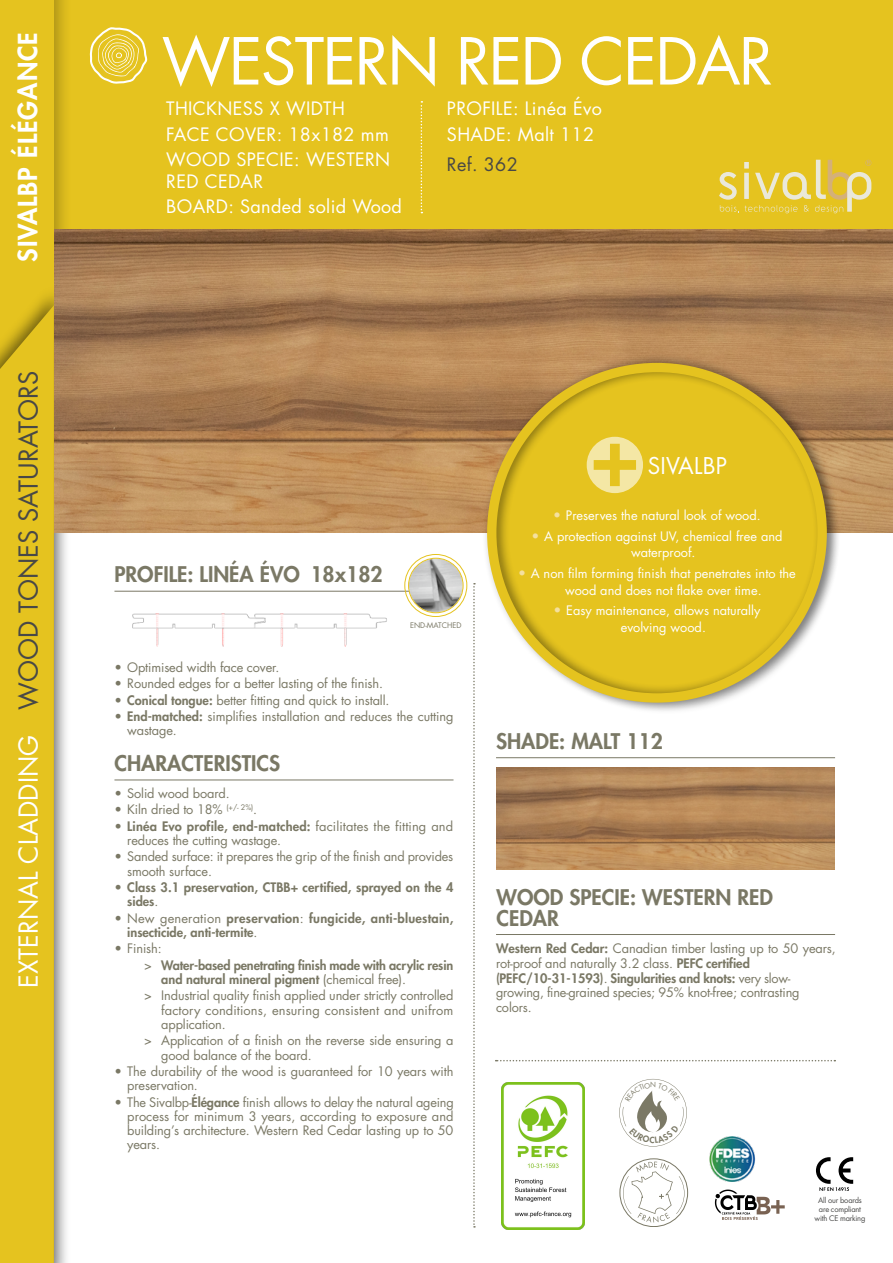
<style>
.page{position:relative;width:893px;height:1263px;background:#fff}
.page>*{position:absolute;margin:0;border:0;box-sizing:border-box;transform-origin:0 0}
.t1{font:63px "Futura";letter-spacing:-.025em;color:#fff}
.t2{font:25.5px "Futura";color:#484847}
.t3{font:800 25.5px "Futura";letter-spacing:.04em;color:#fff}
.t4{font:22.5px "Futura";letter-spacing:.015em;color:#fff}
.t5{font:800 21px/21px "Futura";color:#7a7865}
.t6{font:18px/25.5px "Futura";letter-spacing:.02em;color:#fff}
.t7{font:18px "Futura";letter-spacing:.02em;color:#484847}
.t8{font:12.75px/14.2px "Futura";letter-spacing:-.01em;color:#7a7865}
.t9{font:12.75px/16.5px "Futura";color:#fff}
.t10{font:800 12.75px/14.2px "Futura";letter-spacing:.005em;color:#7a7865}
.t11{font:7.5px/9.1px "Futura LT Pro";letter-spacing:-.025em;color:#484847;text-align:center}
.t12{font:7.5px "Futura";color:#7a7865}
.s1{color:#fff}
.s2{font-size:13.5px;color:#f4e09f}
.s3{font-weight:800}
.s4{font-weight:400}
.s5{font-family:"Futura LT Pro";font-weight:800}
</style>
<div class="page">
<div style="left:0;top:0;width:893px;height:229px;background:#e5c31f"></div>
<div style="left:0;top:0;width:73px;height:1263px;background:#000;opacity:.26"></div>
<div style="left:0;top:0;width:54px;height:1263px;background:#e5c31f"></div>
<div style="left:0;top:285px;width:69px;height:978px;background:#000;opacity:.52"></div>
<svg style="left:0;top:305px;width:54px;height:958px"></svg>
<img style="left:55px;top:229px;width:838px;height:303px">
<svg style="left:473px;top:583px;width:2px;height:644px"></svg>
<div style="left:482px;top:353px;width:359px;height:359px;background:#000;opacity:.47"></div>
<div style="left:487px;top:363px;width:340px;height:340px;border:9px solid #e5c31f;border-radius:50%"></div>
<svg style="left:496px;top:1060px;width:339px;height:1px"></svg>
<hr style="left:114px;top:591px;width:339px;height:1px;background:#7a7865">
<hr style="left:114px;top:779px;width:339px;height:1px;background:#7a7865">
<img style="left:132px;top:613px;width:255px;height:33px">
<hr style="left:496px;top:757px;width:339px;height:1px;background:#7a7865">
<hr style="left:496px;top:934px;width:339px;height:1px;background:#7a7865">
<img style="left:496px;top:768px;width:338px;height:102px">
<img style="left:409px;top:559px;width:54px;height:53px;border-radius:27px">
<div style="left:404px;top:554px;width:63px;height:63px;border:1px solid #e5c31f;border-radius:50%"></div>
<div style="left:408px;top:558px;width:55px;height:55px;border:1px solid #e5c31f;border-radius:50%"></div>
<svg style="left:421px;top:101px;width:1px;height:112px"></svg>
<svg style="left:719px;top:160px;width:152px;height:53px"></svg>
<svg style="left:587px;top:437px;width:56px;height:56px"></svg>
<svg style="left:594px;top:444px;width:42px;height:42px"></svg>
<svg style="left:90px;top:27px;width:57px;height:57px"></svg>
<img style="left:502px;top:1083px;width:83px;height:147px">
<img style="left:709px;top:1136px;width:47px;height:45px">
<div style="left:620px;top:1158px;width:68px;height:69px;border:1px solid #7a7865;border-radius:50%"></div>
<svg style="left:623px;top:1161px;width:61px;height:61px"></svg>
<svg style="left:816px;top:1157px;width:37px;height:34px"></svg>
<img style="left:714px;top:1189px;width:71px;height:31px">
<svg style="left:619px;top:1079px;width:68px;height:67px"></svg>
<h2 class="t3" style="left:11px;top:262px;width:231px;rotate:-90deg">SIVALBP ÉLÉGANCE</h2>
<h2 class="t2" style="left:11px;top:988px;width:618px;rotate:-90deg"><span class="s1">EXTERNAL CLADDING</span> WOOD TONES SATURATORS</h2>
<h1 class="t1" style="left:162px;top:18px;width:613px">WESTERN RED CEDAR</h1>
<h3 class="t6" style="left:166px;top:96px;width:226px">THICKNESS X WIDTH<br>FACE COVER: 18x182 mm<br>WOOD SPECIE: WESTERN</h3>
<h3 class="t6" style="left:166px;top:168px;width:237px">RED CEDAR<br>BOARD: Sanded solid Wood</h3>
<h3 class="t6" style="left:447px;top:96px;width:157px">PROFILE: Linéa Évo<br>SHADE: Malt 112</h3>
<h3 class="t7" style="left:447px;top:151px;width:72px">Ref. 362</h3>
<h3 class="t5" style="left:114px;top:564px;width:270px">PROFILE: LINÉA ÉVO 18x182</h3>
<p class="t12" style="left:410px;top:620px;width:53px">END-MATCHED</p>
<h3 class="t4" style="left:648px;top:451px;width:81px">SIVALBP</h3>
<p class="t9" style="left:553px;top:507px;width:209px"><span class="s2">•</span> Preserves the natural look of wood.</p>
<p class="t9" style="left:631px;top:528px;width:153px;text-indent:-100px"><span class="s2">•</span> A protection against UV, chemical free and waterproof.</p>
<p class="t9" style="left:565px;top:565px;width:232px;text-indent:-47px"><span class="s2">•</span> A non film forming finish that penetrates into the wood and does not flake over time.</p>
<p class="t9" style="left:621px;top:602px;width:141px;text-indent:-67px"><span class="s2">•</span> Easy maintenance, allows naturally evolving wood.</p>
<p class="t8" style="left:114px;top:660px;width:167px">• Optimised width face cover.</p>
<p class="t8" style="left:114px;top:676px;width:270px">• Rounded edges for a better lasting of the finish.</p>
<p class="t8" style="left:114px;top:692px;width:276px">• <span class="s3">Conical tongue:</span> better fitting and quick to install.</p>
<p class="t8" style="left:127px;top:709px;width:328px;text-indent:-13px">• <span class="s3">End-matched:</span> simplifies installation and reduces the cutting wastage.</p>
<h3 class="t5" style="left:114px;top:752px;width:167px">CHARACTERISTICS</h3>
<p class="t8" style="left:114px;top:786px;width:117px">• Solid wood board.</p>
<p class="t8" style="left:114px;top:802px;width:144px">• Kiln dried to 18% <sup>(+/-</sup> <sup>2%)</sup>.</p>
<p class="t8" style="left:127px;top:819px;width:327px;text-indent:-13px">• <span class="s3">Linéa Evo profile, end-matched:</span> facilitates the fitting and reduces the cutting wastage.</p>
<p class="t8" style="left:127px;top:849px;width:328px;text-indent:-13px">• Sanded surface: it prepares the grip of the finish and provides smooth surface.</p>
<p class="t10" style="left:127px;top:880px;width:328px;text-indent:-13px"><span class="s4">•</span> Class 3.1 preservation, CTBB+ certified, sprayed on the 4 sides<span class="s4">.</span></p>
<p class="t10" style="left:127px;top:911px;width:328px;text-indent:-13px"><span class="s4">• New generation</span> preservation<span class="s4">:</span> fungicide, anti-bluestain, insecticide, anti-termite<span class="s4">.</span></p>
<p class="t10" style="left:144px;top:940px;width:310px;line-height:16.4px;text-indent:-30px"><span class="s4">• Finish:<br>&gt;</span> Water-based penetrating finish made with acrylic resin</p>
<p class="t8" style="left:144px;top:971px;width:311px;line-height:16.4px;text-indent:17px"><span class="s3">and natural mineral pigment</span> (chemical free).<br>&gt; Industrial quality finish applied under strictly controlled</p>
<p class="t8" style="left:161px;top:1003px;width:294px">factory conditions, ensuring consistent and unifrom application.</p>
<p class="t8" style="left:161px;top:1033px;width:294px;text-indent:-17px">&gt; Application of a finish on the reverse side ensuring a good balance of the board.</p>
<p class="t8" style="left:127px;top:1064px;width:328px;text-indent:-13px">• The durability of the wood is guaranteed for 10 years with preservation.</p>
<p class="t8" style="left:127px;top:1094px;width:328px;text-align:justify;text-indent:-13px">• The Sivalbp-<span class="s3">Élégance</span> finish allows to delay the natural ageing process for minimum 3 years, according to exposure and building’s architecture. Western Red Cedar lasting up to 50 years.</p>
<h3 class="t5" style="left:496px;top:730px;width:168px">SHADE: MALT 112</h3>
<h3 class="t5" style="left:496px;top:886px;width:278px">WOOD SPECIE: WESTERN RED<br>CEDAR</h3>
<p class="t8" style="left:496px;top:940px;width:341px;line-height:14.9px"><span class="s3">Western Red Cedar:</span> Canadian timber lasting up to 50 years, rot-proof and naturally 3.2 class. <span class="s3">PEFC certified </span><span class="s5">(PEFC/10-31-1593)</span>. <span class="s3">Singularities and knots:</span> very slow&shy;growing, fine-grained species; 95% knot-free; contrasting colors.</p>
<p class="t11" style="left:815px;top:1195px;width:52px">All our boards are compliant with CE marking</p>
</div>
